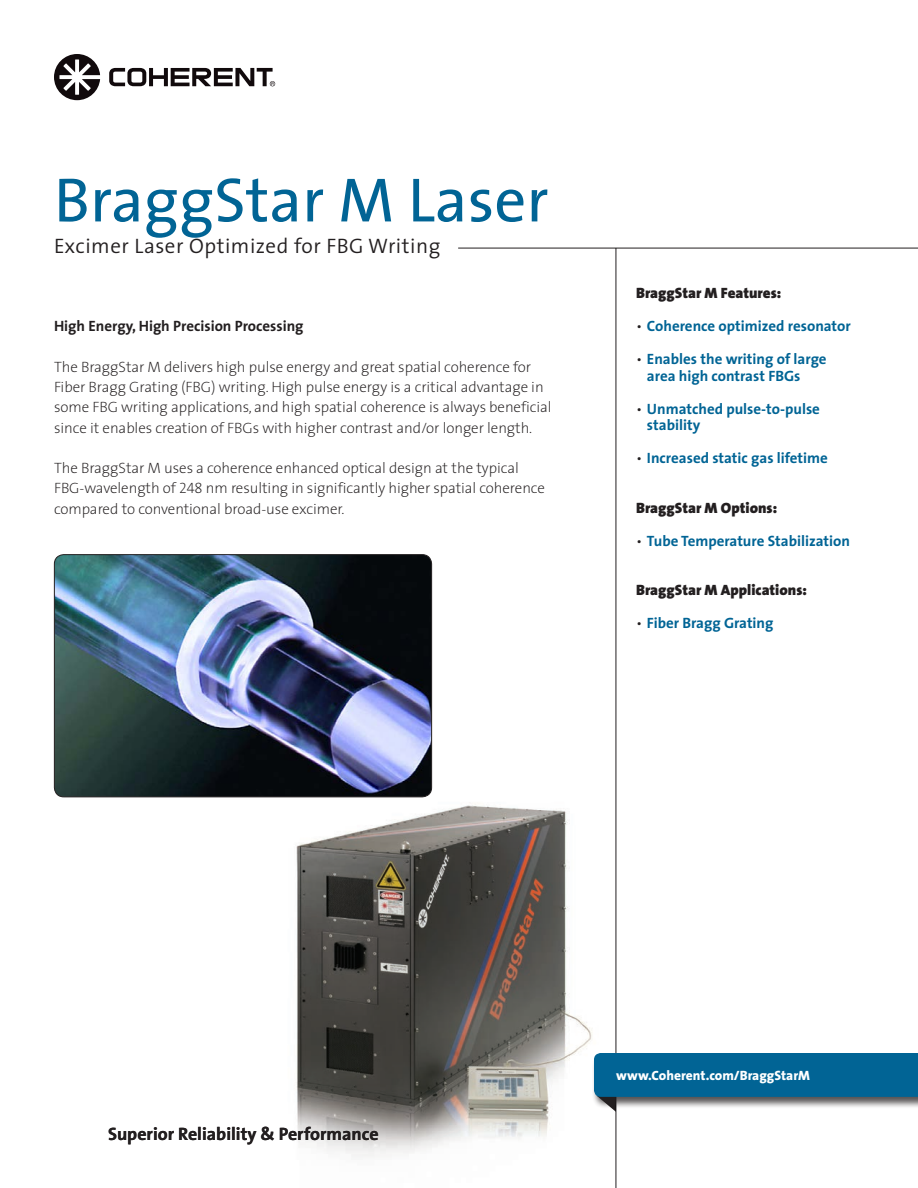
<style>
.page{position:relative;width:918px;height:1188px;background:#fff}
.page>*{position:absolute;margin:0;border:0;box-sizing:border-box;transform-origin:0 0}
.t1{font:63px "The Sans";color:#016495}
.t2{font:300 21px "The Sans";letter-spacing:.025em;color:#231f20}
.t3{font:700 18px "The Sans";color:#231f20}
.t4{font:200 15px/20.2px "The Sans";letter-spacing:-.005em;color:#231f20}
.t5{font:700 15px "The Sans";color:#016495}
.t6{font:900 15px "The Sans";color:#231f20}
.t7{font:700 15px "The Sans";color:#231f20}
.t8{font:800 13.5px "The Sans";color:#fff}
.s1{font-family:"The Sans Extra Light Caps";font-weight:400}
.s2{font-weight:300;color:#231f20}
</style>
<div class="page">
<img style="left:265px;top:780px;width:351px;height:408px">
<img style="left:54px;top:556px;width:378px;height:241px">
<div style="left:54px;top:554px;width:378px;height:243px;border:1px solid #231f20;border-radius:9px"></div>
<hr style="left:616px;top:248px;width:1px;height:940px;background:#231f20">
<hr style="left:458px;top:248px;width:460px;height:1px;background:#231f20">
<svg style="left:594px;top:1053px;width:324px;height:59px;background:#30799e"></svg>
<svg style="left:109px;top:68px;width:166px;height:18px"></svg>
<svg style="left:54px;top:54px;width:46px;height:46px"></svg>
<p class="t1" style="left:54px;top:148px;width:496px">BraggStar M Laser</p>
<p class="t2" style="left:54px;top:229px;width:388px">Excimer Laser Optimized for FBG Writing</p>
<p class="t7" style="left:54px;top:314px;width:251px">High Energy, High Precision Processing</p>
<p class="t4" style="left:54px;top:356px;width:499px">The BraggStar M delivers high pulse energy and great spatial coherence for Fiber Bragg Grating (FBG) writing. High pulse energy is a critical advantage in some FBG writing applications, and high spatial coherence is always beneficial since it enables creation of FBGs with higher contrast and/or longer length.</p>
<p class="t4" style="left:54px;top:458px;width:493px">The BraggStar M uses a coherence enhanced optical design at the typical<br>FBG-wavelength of <span class="s1">248</span> nm resulting in significantly higher spatial coherence compared to conventional broad-use excimer.</p>
<p class="t6" style="left:636px;top:281px;width:147px">BraggStar M Features:</p>
<p class="t5" style="left:636px;top:314px;width:216px"><span class="s2">•</span> Coherence optimized resonator</p>
<p class="t5" style="left:636px;top:347px;width:192px"><span class="s2">•</span> Enables the writing of large</p>
<p class="t5" style="left:647px;top:363px;width:155px">area high contrast FBGs</p>
<p class="t5" style="left:636px;top:396px;width:185px"><span class="s2">•</span> Unmatched pulse-to-pulse</p>
<p class="t5" style="left:647px;top:413px;width:55px">stability</p>
<p class="t5" style="left:636px;top:446px;width:193px"><span class="s2">•</span> Increased static gas lifetime</p>
<p class="t6" style="left:636px;top:495px;width:142px">BraggStar M Options:</p>
<p class="t5" style="left:636px;top:528px;width:215px"><span class="s2">•</span> Tube Temperature Stabilization</p>
<p class="t6" style="left:636px;top:578px;width:172px">BraggStar M Applications:</p>
<p class="t5" style="left:636px;top:611px;width:139px"><span class="s2">•</span> Fiber Bragg Grating</p>
<p class="t3" style="left:108px;top:1119px;width:272px">Superior Reliability &amp; Performance</p>
<p class="t8" style="left:616px;top:1064px;width:195px">www.Coherent.com/BraggStarM</p>
</div>
